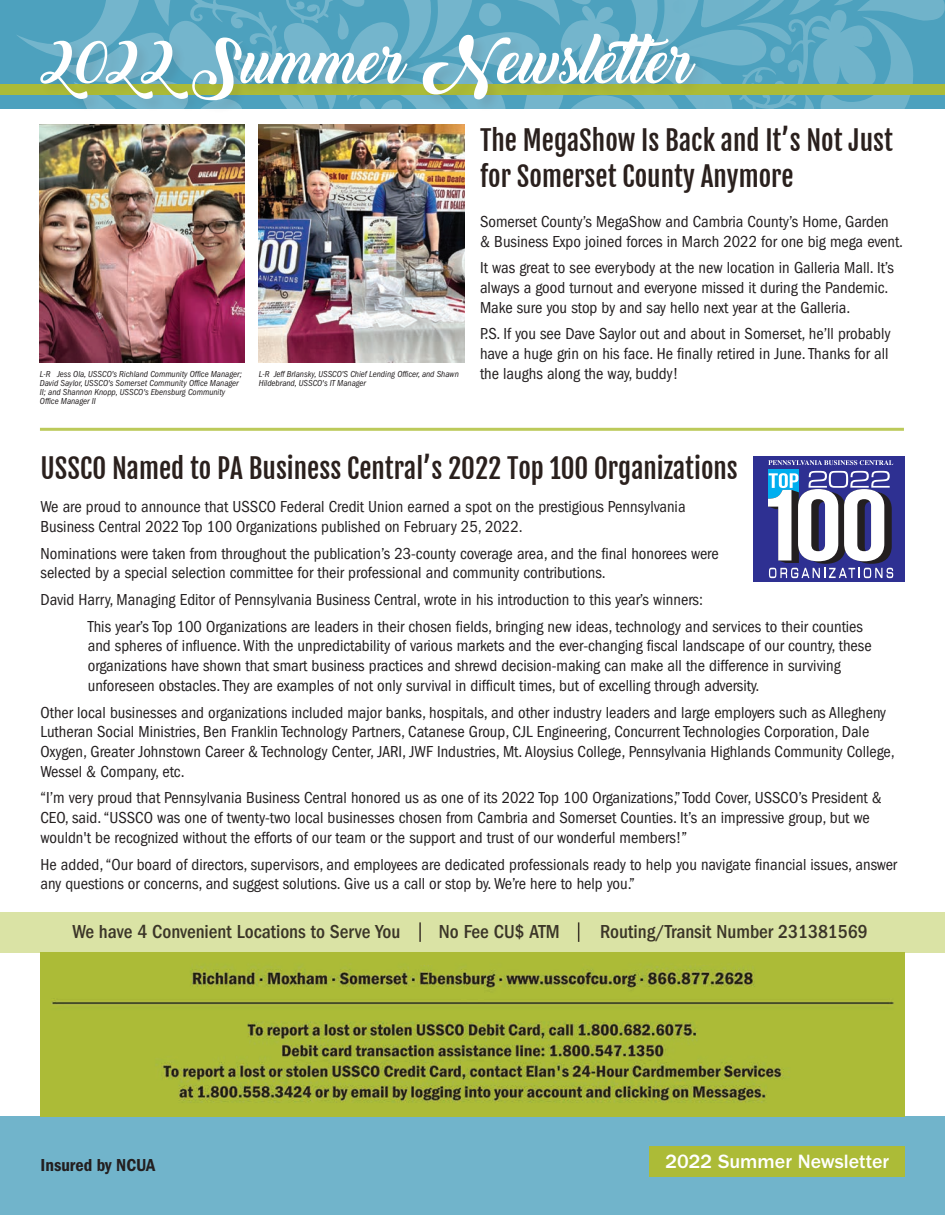
<style>
.page{position:relative;width:945px;height:1215px;background:#fff}
.page>*{position:absolute;margin:0;border:0;box-sizing:border-box;transform-origin:0 0}
.t1{font:61.5px "Backto Black Demo";color:#fff}
.t2{font:27px/36px "Fjalla One";color:#2a201d}
.t3{font:500 19.95px "ITC Franklin Gothic Std";color:#fff}
.t4{font:500 condensed 19.5px "ITC Franklin Gothic Std";color:#3b3528}
.t5{font:18px "ITC Franklin Gothic Std Dm Cd";color:#231f20}
.t6{font:condensed 16.5px/19.8px "ITC Franklin Gothic Std";color:#231f20}
.t7{font:italic condensed 9px/9px "ITC Franklin Gothic Std";color:#231f20}
</style>
<div class="page">
<div style="left:0;top:1116px;width:945px;height:99px;background:#71b4cb"></div>
<svg style="left:16px;top:0;width:929px;height:109px"></svg>
<div style="left:0;top:85px;width:945px;height:10px;background:#acbb37"></div>
<div style="left:649px;top:1146px;width:256px;height:31px;background:#acbb37"></div>
<div style="left:40px;top:33px;width:670px;height:81px;background:#4b2d2c;opacity:.1"></div>
<div style="left:753px;top:457px;width:151px;height:125px;background:#2e3092"></div>
<div style="left:768px;top:469px;width:31px;height:36px;background:#00aeef"></div>
<svg style="left:768px;top:460px;width:125px;height:5px"></svg>
<svg style="left:768px;top:471px;width:125px;height:107px"></svg>
<img style="left:40px;top:125px;width:204px;height:237px">
<img style="left:259px;top:125px;width:206px;height:237px">
<div style="left:0;top:912px;width:945px;height:40px;background:#dae3a5"></div>
<img style="left:41px;top:952px;width:863px;height:164px">
<hr style="left:40px;top:428px;width:864px;height:3px;background:#bcca5a">
<hr style="left:419px;top:922px;width:2px;height:20px;background:#3c3529">
<svg style="left:578px;top:922px;width:1px;height:20px"></svg>
<h1 class="t1" style="left:40px;top:26px;width:655px">2022 Summer Newsletter</h1>
<p class="t7" style="left:40px;top:370px;width:204px">L-R Jess Ola, USSCO's Richland Community Office Manager; David Saylor, USSCO's Somerset Community Office Manager II; and Shannon Knopp, USSCO's Ebensburg Community Office Manager II</p>
<p class="t7" style="left:259px;top:370px;width:202px">L-R Jeff Brlansky, USSCO'S Chief Lending Officer, and Shawn<br>Hildebrand, USSCO's IT Manager</p>
<h2 class="t2" style="left:480px;top:122px;width:414px">The MegaShow Is Back and It’s Not Just for Somerset County Anymore</h2>
<p class="t6" style="left:480px;top:212px;width:425px">Somerset County’s MegaShow and Cambria County’s Home, Garden<br>&amp; Business Expo joined forces in March 2022 for one big mega event.</p>
<p class="t6" style="left:480px;top:258px;width:415px">It was great to see everybody at the new location in Galleria Mall. It’s always a good turnout and everyone missed it during the Pandemic.<br>Make sure you stop by and say hello next year at the Galleria.</p>
<p class="t6" style="left:480px;top:324px;width:412px">P.S. If you see Dave Saylor out and about in Somerset, he’ll probably have a huge grin on his face. He finally retired in June. Thanks for all the laughs along the way, buddy!</p>
<h2 class="t2" style="left:41px;top:450px;width:699px">USSCO Named to PA Business Central’s 2022 Top 100 Organizations</h2>
<p class="t6" style="left:41px;top:497px;width:647px">We are proud to announce that USSCO Federal Credit Union earned a spot on the prestigious Pennsylvania<br>Business Central 2022 Top 100 Organizations published on February 25, 2022.</p>
<p class="t6" style="left:41px;top:543px;width:680px">Nominations were taken from throughout the publication’s 23-county coverage area, and the final honorees were selected by a special selection committee for their professional and community contributions.</p>
<p class="t6" style="left:88px;top:586px;width:777px;line-height:26.5px;text-indent:-47px">David Harry, Managing Editor of Pennsylvania Business Central, wrote in his introduction to this year’s winners:<br>This year’s Top 100 Organizations are leaders in their chosen fields, bringing new ideas, technology and services to their counties</p>
<p class="t6" style="left:88px;top:636px;width:785px">and spheres of influence. With the unpredictability of various markets and the ever-changing fiscal landscape of our country, these organizations have shown that smart business practices and shrewd decision-making can make all the difference in surviving unforeseen obstacles. They are examples of not only survival in difficult times, but of excelling through adversity.</p>
<p class="t6" style="left:41px;top:702px;width:856px">Other local businesses and organizations included major banks, hospitals, and other industry leaders and large employers such as Allegheny Lutheran Social Ministries, Ben Franklin Technology Partners, Catanese Group, CJL Engineering, Concurrent Technologies Corporation, Dale Oxygen, Greater Johnstown Career &amp; Technology Center, JARI, JWF Industries, Mt. Aloysius College, Pennsylvania Highlands Community College, Wessel &amp; Company, etc.</p>
<p class="t6" style="left:41px;top:788px;width:843px">“I’m very proud that Pennsylvania Business Central honored us as one of its 2022 Top 100 Organizations,” Todd Cover, USSCO’s President &amp;<br>CEO, said. “USSCO was one of twenty-two local businesses chosen from Cambria and Somerset Counties. It’s an impressive group, but we wouldn't be recognized without the efforts of our team or the support and trust of our wonderful members!”</p>
<p class="t6" style="left:41px;top:854px;width:858px">He added, “Our board of directors, supervisors, and employees are dedicated professionals ready to help you navigate financial issues, answer any questions or concerns, and suggest solutions. Give us a call or stop by. We’re here to help you.”</p>
<p class="t4" style="left:73px;top:920px;width:329px">We have 4 Convenient Locations to Serve You</p>
<p class="t4" style="left:439px;top:920px;width:122px">No Fee CU$ ATM</p>
<p class="t4" style="left:600px;top:920px;width:269px">Routing/Transit Number 231381569</p>
<p class="t5" style="left:41px;top:1155px;width:116px">Insured by NCUA</p>
<p class="t3" style="left:665px;top:1150px;width:225px">2022 Summer Newsletter</p>
</div>
